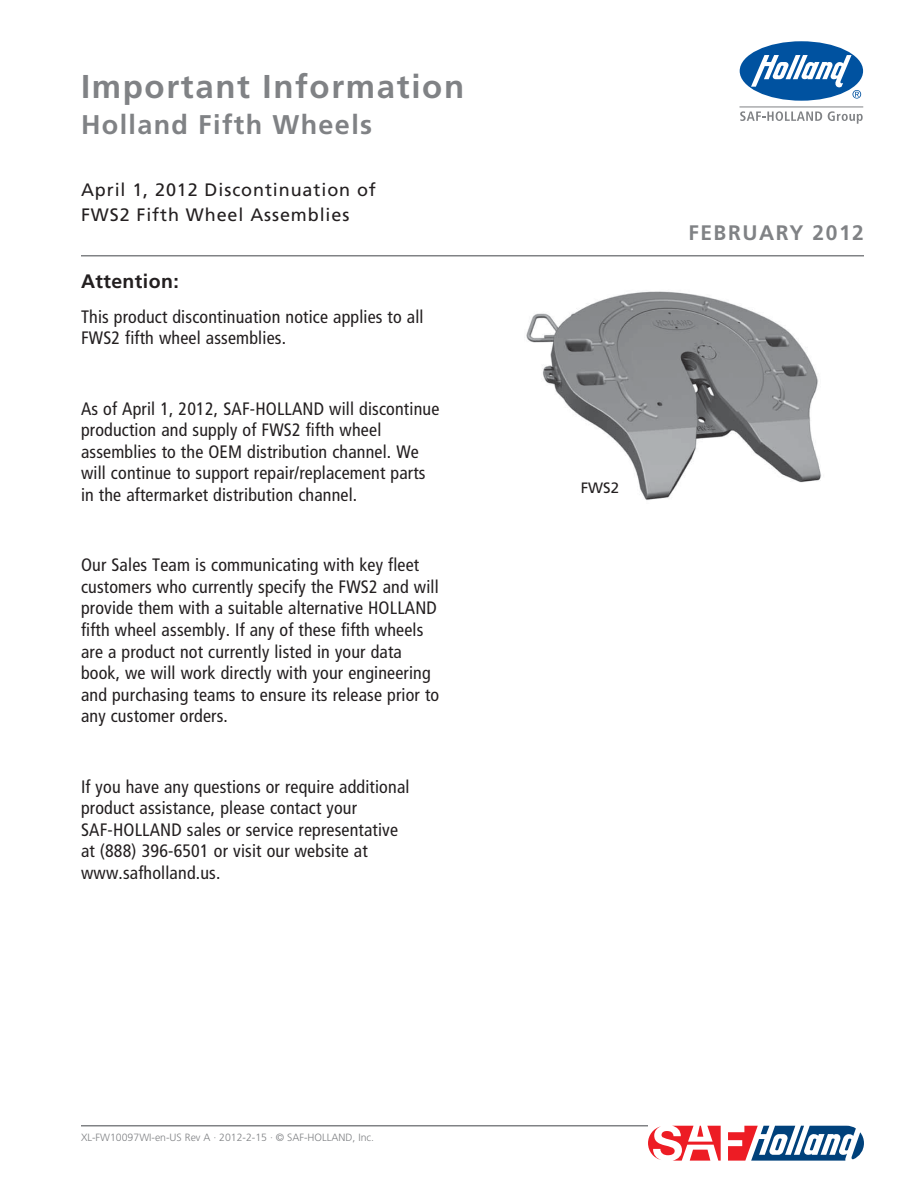
<style>
.page{position:relative;width:918px;height:1188px;background:#fff}
.page>*{position:absolute;margin:0;border:0;box-sizing:border-box;transform-origin:0 0}
.t1{font:700 33px "Frutiger";letter-spacing:.05em;color:#808285}
.t2{font:700 27px "Frutiger";letter-spacing:.05em;color:#808285}
.t3{font:700 21px "Frutiger";letter-spacing:.075em;color:#808285}
.t4{font:700 19.5px "Frutiger";letter-spacing:.02em;color:#231f20}
.t5{font:condensed 18px/21.6px "Frutiger";letter-spacing:.01em;color:#231f20}
.t6{font:18px/25.5px "Frutiger";letter-spacing:.05em;color:#231f20}
.t7{font:15px "Frutiger";color:#231f20}
.t8{font:300 10.5px "Frutiger";color:#808285}
</style>
<div class="page">
<img style="left:526px;top:291px;width:295px;height:209px">
<hr style="left:81px;top:255px;width:783px;height:1px;background:#808285">
<svg style="left:648px;top:1125px;width:216px;height:36px"></svg>
<hr style="left:81px;top:1125px;width:567px;height:2px;background:#808285">
<div style="left:740px;top:41px;width:123px;height:60px;background:#0052a0;border-radius:50%"></div>
<svg style="left:751px;top:55px;width:110px;height:44px"></svg>
<svg style="left:740px;top:111px;width:82px;height:10px"></svg>
<svg style="left:828px;top:111px;width:35px;height:13px"></svg>
<hr style="left:740px;top:107px;width:123px;height:1px;background:#808285">
<h1 class="t1" style="left:81px;top:74px;width:385px">Important Information</h1>
<h2 class="t2" style="left:81px;top:114px;width:293px">Holland Fifth Wheels</h2>
<p class="t6" style="left:81px;top:178px;width:296px">April 1, 2012 Discontinuation of<br>FWS2 Fifth Wheel Assemblies</p>
<p class="t4" style="left:81px;top:273px;width:99px">Attention:</p>
<p class="t5" style="left:81px;top:307px;width:344px">This product discontinuation notice applies to all<br>FWS2 fifth wheel assemblies.</p>
<p class="t5" style="left:81px;top:399px;width:360px">As of April 1, 2012, SAF-HOLLAND will discontinue production and supply of FWS2 fifth wheel assemblies to the OEM distribution channel. We will continue to support repair/replacement parts in the aftermarket distribution channel.</p>
<p class="t5" style="left:81px;top:556px;width:360px">Our Sales Team is communicating with key fleet customers who currently specify the FWS2 and will provide them with a suitable alternative HOLLAND fifth wheel assembly. If any of these fifth wheels are a product not currently listed in your data book, we will work directly with your engineering and purchasing teams to ensure its release prior to any customer orders.</p>
<p class="t5" style="left:81px;top:777px;width:330px">If you have any questions or require additional product assistance, please contact your SAF-HOLLAND sales or service representative at (888) 396-6501 or visit our website at www.safholland.us.</p>
<p class="t8" style="left:81px;top:1133px;width:295px">XL-FW10097WI-en-US Rev A · 2012-2-15 · © SAF-HOLLAND, Inc.</p>
<p class="t3" style="left:688px;top:224px;width:177px">FEBRUARY 2012</p>
<p class="t7" style="left:581px;top:482px;width:40px">FWS2</p>
</div>
